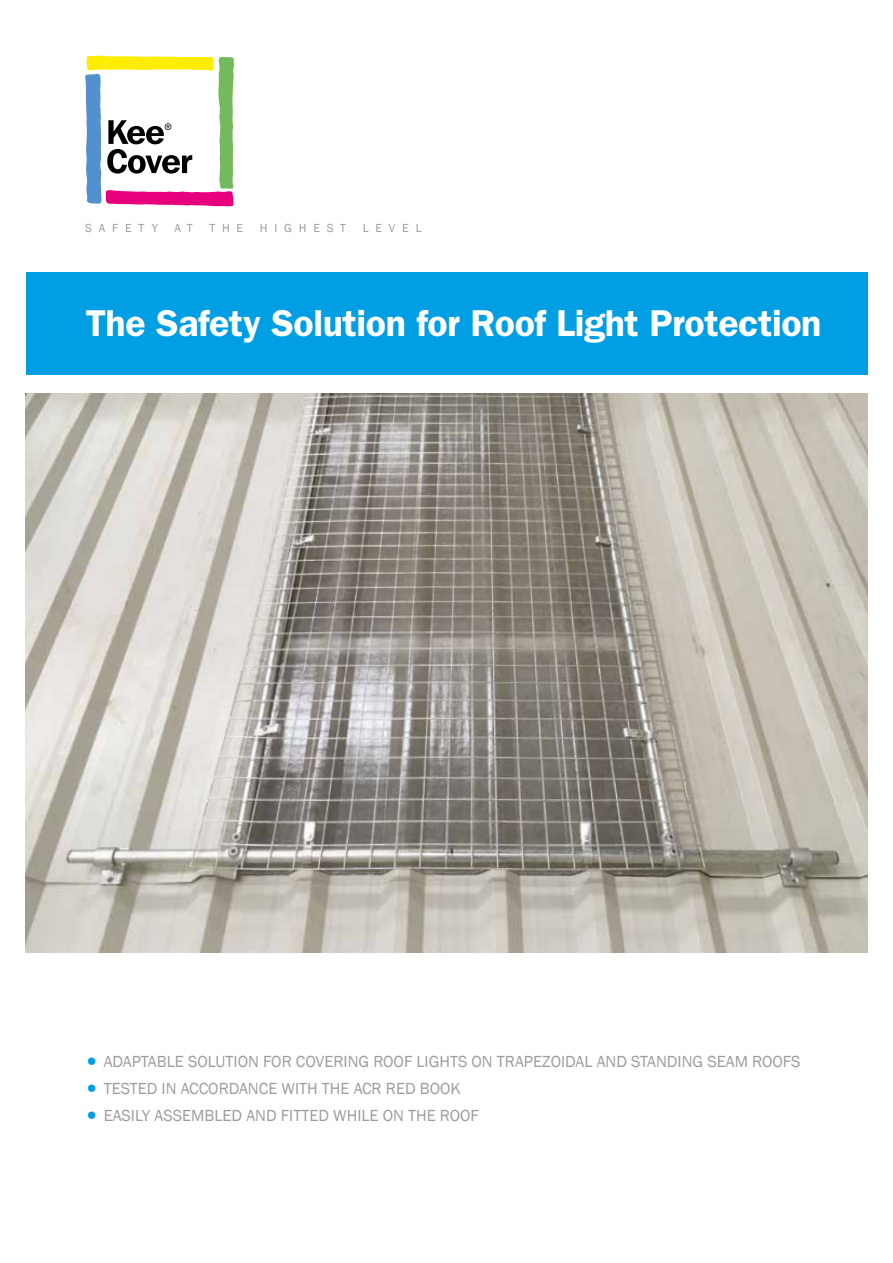
<style>
.page{position:relative;width:893px;height:1263px;background:#fff}
.page>*{position:absolute;margin:0;border:0;box-sizing:border-box;transform-origin:0 0}
.t1{font:600 37.5px "ITC Franklin Gothic Std";letter-spacing:-.01em;color:#fff}
.t2{font:16.5px "Franklin Gothic";color:#9d9d9c}
.t3{font:12px "Franklin Gothic";letter-spacing:.57em;color:#9d9d9c}
.s1{font-family:"ITC Franklin Gothic Std";font-weight:600;font-size:25.5px;color:#009fe3}
</style>
<div class="page">
<div style="left:26px;top:272px;width:842px;height:102px;background:#009fe3"></div>
<svg style="left:85px;top:56px;width:149px;height:150px"></svg>
<img style="left:26px;top:394px;width:842px;height:558px">
<p class="t3" style="left:85px;top:220px;width:74px">SAFETY</p>
<p class="t3" style="left:174px;top:220px;width:20px">A T</p>
<p class="t3" style="left:209px;top:220px;width:35px">THE</p>
<p class="t3" style="left:260px;top:220px;width:88px">HIGHEST</p>
<p class="t3" style="left:363px;top:220px;width:60px">LEVEL</p>
<h1 class="t1" style="left:86px;top:301px;width:737px">The Safety Solution for Roof Light Protection</h1>
<p class="t2" style="left:84px;top:1051px;width:718px"><span class="s1">•</span> ADAPTABLE SOLUTION FOR COVERING ROOF LIGHTS ON TRAPEZOIDAL AND STANDING SEAM ROOFS</p>
<p class="t2" style="left:84px;top:1078px;width:378px"><span class="s1">•</span> TESTED IN ACCORDANCE WITH THE ACR RED BOOK</p>
<p class="t2" style="left:84px;top:1105px;width:396px"><span class="s1">•</span> EASILY ASSEMBLED AND FITTED WHILE ON THE ROOF</p>
</div>
